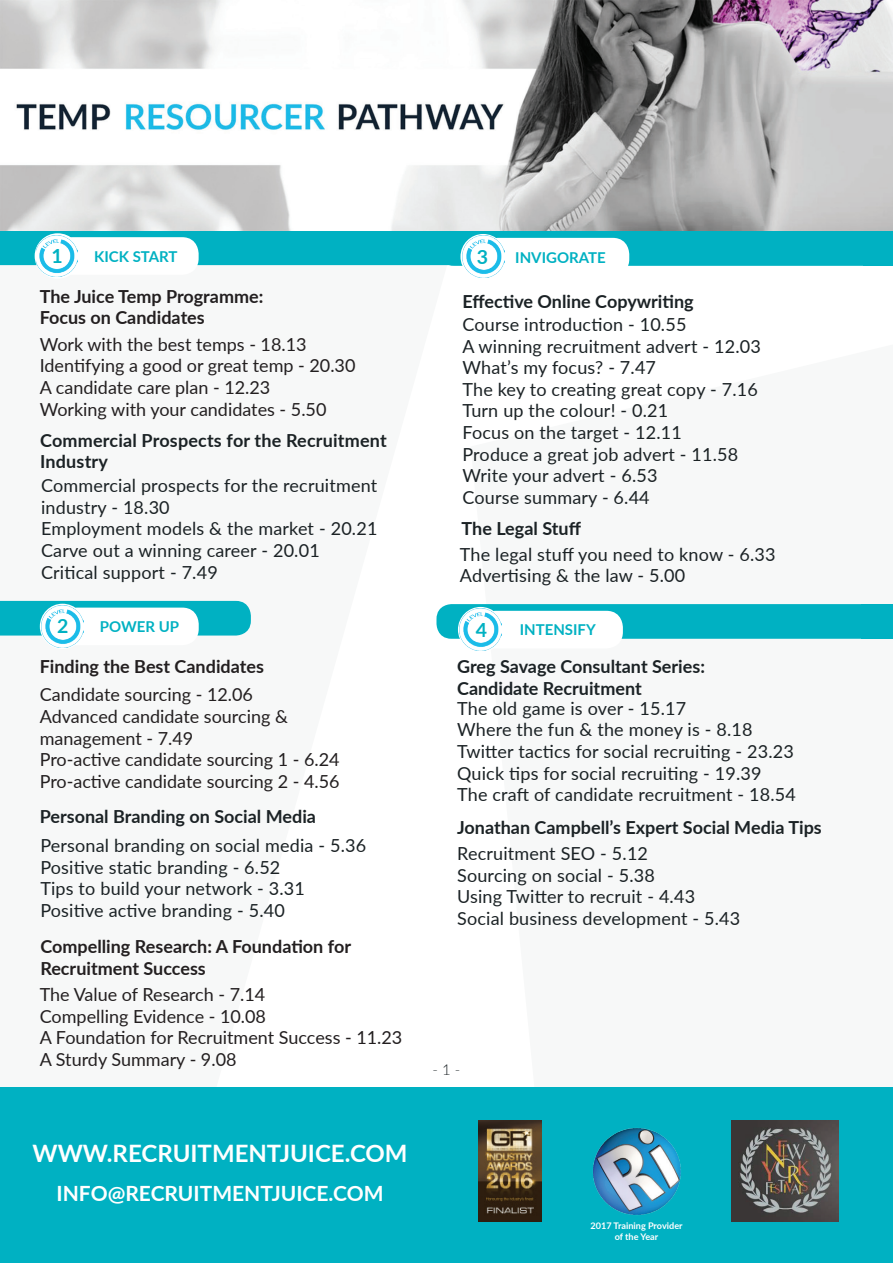
<style>
.page{position:relative;width:893px;height:1263px;background:#fff}
.page>*{position:absolute;margin:0;border:0;box-sizing:border-box;transform-origin:0 0}
.t1{font:700 24px "Lato";color:#fff}
.t2{font:700 21px "Lato";color:#fff}
.t3{font:700 19.5px "Lato";color:#00b1c2}
.t4{font:18px/21.6px "Lato";letter-spacing:.01em;color:#1b2225}
.t5{font:18px/21.6px "Lato";color:#231f20}
.t6{font:700 18px/21.6px "Lato";color:#1b2225}
.t7{font:700 18px/21.6px "Lato";color:#231f20}
.t8{font:700 15px "Lato";color:#00b1c2}
.t9{font:300 15px "Lato";color:#1b2225}
.t10{font:700 9.15px/10.9px "Lato";color:#fff;text-align:center}
</style>
<div class="page">
<div style="left:0;top:1087px;width:893px;height:176px;background:#00b1c2"></div>
<img style="left:37px;top:266px;width:39px;height:11px">
<div style="left:0;top:601px;width:251px;height:34px;background:#00b1c2"></div>
<div style="left:61px;top:608px;width:138px;height:37px;background:#fff;border-radius:16px"></div>
<svg style="left:40px;top:604px;width:45px;height:45px"></svg>
<img style="left:42px;top:606px;width:41px;height:41px">
<img style="left:0;top:0;width:893px;height:230px">
<img style="left:478px;top:1120px;width:63px;height:102px">
<img style="left:732px;top:1120px;width:107px;height:102px">
<img style="left:592px;top:1128px;width:89px;height:88px">
<hr style="left:892px;top:617px;width:1px;height:34px;background:#00b1c2">
<svg style="left:0;top:230px;width:893px;height:36px"></svg>
<div style="left:481px;top:238px;width:148px;height:37px;background:#fff;border-radius:16px"></div>
<svg style="left:460px;top:234px;width:46px;height:45px"></svg>
<img style="left:462px;top:236px;width:42px;height:42px">
<div style="left:864px;top:231px;width:29px;height:35px;background:#00b1c2"></div>
<div style="left:436px;top:604px;width:457px;height:35px;background:#00b1c2;border-radius:15px"></div>
<div style="left:479px;top:611px;width:144px;height:37px;background:#fff;border-radius:16px"></div>
<svg style="left:458px;top:607px;width:45px;height:45px"></svg>
<img style="left:460px;top:609px;width:41px;height:41px">
<div style="left:861px;top:604px;width:32px;height:35px;background:#00b1c2"></div>
<p class="t3" style="left:51px;top:241px;width:13px">1</p>
<p class="t8" style="left:94px;top:245px;width:85px">KICK START</p>
<p class="t7" style="left:40px;top:284px;width:225px">The Juice Temp Programme:<br>Focus on Candidates</p>
<p class="t5" style="left:40px;top:333px;width:317px">Work with the best temps - 18.13<br>Identifying a good or great temp - 20.30<br>A candidate care plan - 12.23<br>Working with your candidates - 5.50</p>
<p class="t6" style="left:40px;top:429px;width:348px">Commercial Prospects for the Recruitment<br>Industry</p>
<p class="t4" style="left:41px;top:474px;width:338px">Commercial prospects for the recruitment industry - 18.30<br>Employment models &amp; the market - 20.21<br>Carve out a winning career - 20.01<br>Critical support - 7.49</p>
<p class="t3" style="left:57px;top:612px;width:13px">2</p>
<p class="t8" style="left:100px;top:616px;width:81px">POWER UP</p>
<p class="t7" style="left:40px;top:655px;width:226px">Finding the Best Candidates</p>
<p class="t5" style="left:40px;top:683px;width:301px">Candidate sourcing - 12.06<br>Advanced candidate sourcing &amp; management - 7.49<br>Pro-active candidate sourcing 1 - 6.24<br>Pro-active candidate sourcing 2 - 4.56</p>
<p class="t6" style="left:40px;top:804px;width:278px">Personal Branding on Social Media</p>
<p class="t4" style="left:40px;top:834px;width:327px">Personal branding on social media - 5.36<br>Positive static branding - 6.52<br>Tips to build your network - 3.31<br>Positive active branding - 5.40</p>
<p class="t7" style="left:40px;top:935px;width:312px">Compelling Research: A Foundation for<br>Recruitment Success</p>
<p class="t5" style="left:40px;top:983px;width:364px">The Value of Research - 7.14<br>Compelling Evidence - 10.08<br>A Foundation for Recruitment Success - 11.23<br>A Sturdy Summary - 9.08</p>
<p class="t3" style="left:477px;top:242px;width:13px">3</p>
<p class="t8" style="left:515px;top:246px;width:92px">INVIGORATE</p>
<p class="t6" style="left:462px;top:290px;width:233px">Effective Online Copywriting</p>
<p class="t4" style="left:462px;top:313px;width:300px">Course introduction - 10.55<br>A winning recruitment advert - 12.03<br>What’s my focus? - 7.47<br>The key to creating great copy - 7.16<br>Turn up the colour! - 0.21<br>Focus on the target - 12.11<br>Produce a great job advert - 11.58<br>Write your advert - 6.53<br>Course summary - 6.44</p>
<p class="t6" style="left:462px;top:517px;width:121px">The Legal Stuff</p>
<p class="t4" style="left:460px;top:543px;width:317px">The legal stuff you need to know - 6.33<br>Advertising &amp; the law - 5.00</p>
<p class="t3" style="left:476px;top:615px;width:13px">4</p>
<p class="t8" style="left:520px;top:619px;width:78px">INTENSIFY</p>
<p class="t6" style="left:457px;top:655px;width:249px">Greg Savage Consultant Series:<br>Candidate Recruitment</p>
<p class="t4" style="left:457px;top:697px;width:340px">The old game is over - 15.17<br>Where the fun &amp; the money is - 8.18<br>Twitter tactics for social recruiting - 23.23<br>Quick tips for social recruiting - 19.39<br>The craft of candidate recruitment - 18.54</p>
<p class="t6" style="left:457px;top:815px;width:366px">Jonathan Campbell’s Expert Social Media Tips</p>
<p class="t4" style="left:457px;top:842px;width:285px">Recruitment SEO - 5.12<br>Sourcing on social - 5.38<br>Using Twitter to recruit - 4.43<br>Social business development - 5.43</p>
<p class="t9" style="left:432px;top:1059px;width:29px">- 1 -</p>
<h1 class="t1" style="left:32px;top:1136px;width:377px">WWW.RECRUITMENTJUICE.COM</h1>
<p class="t2" style="left:57px;top:1178px;width:328px">INFO@RECRUITMENTJUICE.COM</p>
<p class="t10" style="left:590px;top:1220px;width:94px">2017 Training Provider of the Year</p>
</div>
